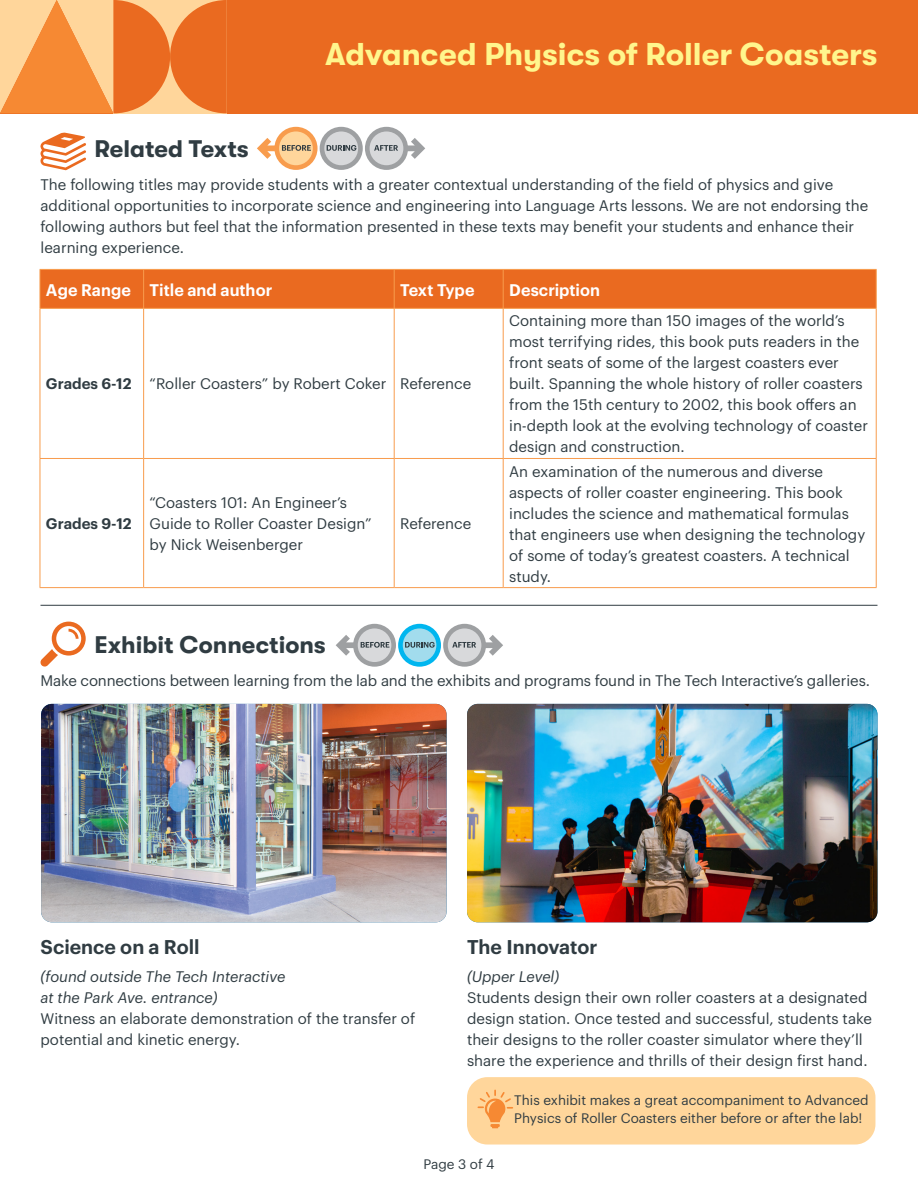
<style>
.page{position:relative;width:918px;height:1188px;background:#fff}
.page>*{position:absolute;margin:0;border:0;box-sizing:border-box;transform-origin:0 0}
.t1{font:700 31.5px "GT Walsheim";color:#fff68d}
.t2{font:700 24px "GT Walsheim";color:#303c42}
.t3{font:600 19.5px "Graphik";color:#303c42}
.t4{font:600 16.5px "Graphik";color:#fff}
.t5{font:15px/21px "Graphik";color:#303c42}
.t6{font:italic 15px/21px "Graphik";color:#303c42}
.t7{font:600 15px "Graphik";color:#303c42}
.t8{font:13.5px/18px "Graphik";color:#303c42}
.s1{font-weight:600}
</style>
<div class="page">
<div style="left:0;top:0;width:918px;height:113px;background:#ea6a20"></div>
<svg style="left:0;top:0;width:227px;height:113px"></svg>
<div style="left:274px;top:127px;width:44px;height:43px;background:#f89c4d;border-radius:50%"></div>
<div style="left:279px;top:131px;width:34px;height:34px;background:#ffd69b;border-radius:50%"></div>
<div style="left:365px;top:127px;width:43px;height:43px;background:#9ea0a2;border-radius:50%"></div>
<div style="left:370px;top:131px;width:33px;height:34px;background:#d8d9db;border-radius:50%"></div>
<div style="left:320px;top:127px;width:43px;height:43px;background:#9ea0a2;border-radius:50%"></div>
<div style="left:324px;top:131px;width:34px;height:34px;background:#d8d9db;border-radius:50%"></div>
<svg style="left:257px;top:138px;width:54px;height:21px"></svg>
<svg style="left:327px;top:145px;width:29px;height:6px"></svg>
<svg style="left:374px;top:138px;width:51px;height:21px"></svg>
<svg style="left:40px;top:132px;width:46px;height:38px"></svg>
<div style="left:41px;top:270px;width:835px;height:38px;background:#ea6a20"></div>
<hr style="left:40px;top:269px;width:104px;height:1px;background:#f89c4d">
<hr style="left:40px;top:270px;width:1px;height:38px;background:#f89c4d">
<hr style="left:144px;top:269px;width:250px;height:1px;background:#f89c4d">
<hr style="left:143px;top:270px;width:1px;height:38px;background:#f89c4d">
<hr style="left:394px;top:269px;width:109px;height:1px;background:#f89c4d">
<hr style="left:394px;top:270px;width:1px;height:38px;background:#f89c4d">
<hr style="left:503px;top:269px;width:374px;height:1px;background:#f89c4d">
<hr style="left:503px;top:270px;width:1px;height:38px;background:#f89c4d">
<hr style="left:876px;top:270px;width:1px;height:38px;background:#f89c4d">
<hr style="left:40px;top:308px;width:104px;height:1px;background:#f89c4d">
<hr style="left:40px;top:309px;width:1px;height:149px;background:#f89c4d">
<hr style="left:144px;top:308px;width:250px;height:1px;background:#f89c4d">
<hr style="left:143px;top:309px;width:1px;height:149px;background:#f89c4d">
<hr style="left:394px;top:308px;width:109px;height:1px;background:#f89c4d">
<hr style="left:394px;top:309px;width:1px;height:149px;background:#f89c4d">
<hr style="left:503px;top:308px;width:374px;height:1px;background:#f89c4d">
<hr style="left:503px;top:309px;width:1px;height:149px;background:#f89c4d">
<hr style="left:876px;top:309px;width:1px;height:149px;background:#f89c4d">
<hr style="left:40px;top:458px;width:104px;height:1px;background:#f89c4d">
<hr style="left:40px;top:459px;width:1px;height:128px;background:#f89c4d">
<hr style="left:144px;top:458px;width:250px;height:1px;background:#f89c4d">
<hr style="left:143px;top:459px;width:1px;height:128px;background:#f89c4d">
<hr style="left:394px;top:458px;width:109px;height:1px;background:#f89c4d">
<hr style="left:394px;top:459px;width:1px;height:128px;background:#f89c4d">
<hr style="left:503px;top:458px;width:374px;height:1px;background:#f89c4d">
<hr style="left:503px;top:459px;width:1px;height:128px;background:#f89c4d">
<hr style="left:876px;top:459px;width:1px;height:128px;background:#f89c4d">
<hr style="left:40px;top:587px;width:104px;height:1px;background:#f89c4d">
<hr style="left:144px;top:587px;width:250px;height:1px;background:#f89c4d">
<hr style="left:394px;top:587px;width:109px;height:1px;background:#f89c4d">
<hr style="left:503px;top:587px;width:374px;height:1px;background:#f89c4d">
<hr style="left:40px;top:605px;width:838px;height:1px;background:#303c42">
<svg style="left:40px;top:622px;width:46px;height:45px"></svg>
<div style="left:353px;top:624px;width:43px;height:43px;background:#9ea0a2;border-radius:50%"></div>
<div style="left:358px;top:628px;width:33px;height:34px;background:#d8d9db;border-radius:50%"></div>
<div style="left:443px;top:624px;width:43px;height:43px;background:#9ea0a2;border-radius:50%"></div>
<div style="left:448px;top:628px;width:33px;height:34px;background:#d8d9db;border-radius:50%"></div>
<svg style="left:398px;top:624px;width:43px;height:43px"></svg>
<div style="left:403px;top:628px;width:33px;height:34px;background:#a2dced;border-radius:50%"></div>
<svg style="left:336px;top:635px;width:53px;height:21px"></svg>
<svg style="left:405px;top:642px;width:30px;height:6px"></svg>
<svg style="left:452px;top:635px;width:51px;height:21px"></svg>
<div style="left:467px;top:1077px;width:408px;height:68px;background:#ffd69b;border-radius:20px"></div>
<svg style="left:478px;top:1090px;width:35px;height:38px"></svg>
<img style="left:41px;top:704px;width:406px;height:218px">
<img style="left:467px;top:704px;width:411px;height:218px">
<h2 class="t2" style="left:94px;top:135px;width:156px">Related Texts</h2>
<h1 class="t1" style="left:325px;top:36px;width:554px">Advanced Physics of Roller Coasters</h1>
<p class="t5" style="left:40px;top:173px;width:829px">The following titles may provide students with a greater contextual understanding of the field of physics and give additional opportunities to incorporate science and engineering into Language Arts lessons. We are not endorsing the following authors but feel that the information presented in these texts may benefit your students and enhance their learning experience.</p>
<p class="t4" style="left:46px;top:277px;width:228px">Age Range Title and author</p>
<p class="t4" style="left:400px;top:277px;width:76px">Text Type</p>
<p class="t4" style="left:509px;top:277px;width:92px">Description</p>
<p class="t5" style="left:46px;top:372px;width:427px"><span class="s1">Grades 6-12</span> “Roller Coasters” by Robert Coker Reference</p>
<p class="t7" style="left:46px;top:512px;width:87px">Grades 9-12</p>
<p class="t5" style="left:150px;top:491px;width:223px">“Coasters 101: An Engineer’s<br>Guide to Roller Coaster Design” by Nick Weisenberger</p>
<p class="t5" style="left:400px;top:512px;width:73px">Reference</p>
<p class="t5" style="left:509px;top:309px;width:360px">Containing more than 150 images of the world’s most terrifying rides, this book puts readers in the front seats of some of the largest coasters ever built. Spanning the whole history of roller coasters from the 15th century to 2002, this book offers an in-depth look at the evolving technology of coaster design and construction.</p>
<p class="t5" style="left:509px;top:459px;width:358px">An examination of the numerous and diverse aspects of roller coaster engineering. This book includes the science and mathematical formulas that engineers use when designing the technology of some of today’s greatest coasters. A technical study.</p>
<h2 class="t2" style="left:94px;top:631px;width:233px">Exhibit Connections</h2>
<p class="t5" style="left:40px;top:669px;width:831px">Make connections between learning from the lab and the exhibits and programs found in The Tech Interactive’s galleries.</p>
<h3 class="t3" style="left:41px;top:932px;width:161px">Science on a Roll</h3>
<p class="t6" style="left:41px;top:964px;width:246px">(found outside The Tech Interactive at the Park Ave. entrance)</p>
<p class="t5" style="left:41px;top:1006px;width:376px">Witness an elaborate demonstration of the transfer of potential and kinetic energy.</p>
<h3 class="t3" style="left:467px;top:932px;width:132px">The Innovator</h3>
<p class="t6" style="left:467px;top:964px;width:94px">(Upper Level)</p>
<p class="t5" style="left:467px;top:985px;width:407px">Students design their own roller coasters at a designated design station. Once tested and successful, students take their designs to the roller coaster simulator where they’ll share the experience and thrills of their design first hand.</p>
<p class="t8" style="left:514px;top:1090px;width:356px">This exhibit makes a great accompaniment to Advanced<br>Physics of Roller Coasters either before or after the lab!</p>
<p class="t8" style="left:423px;top:1154px;width:73px">Page 3 of 4</p>
</div>
